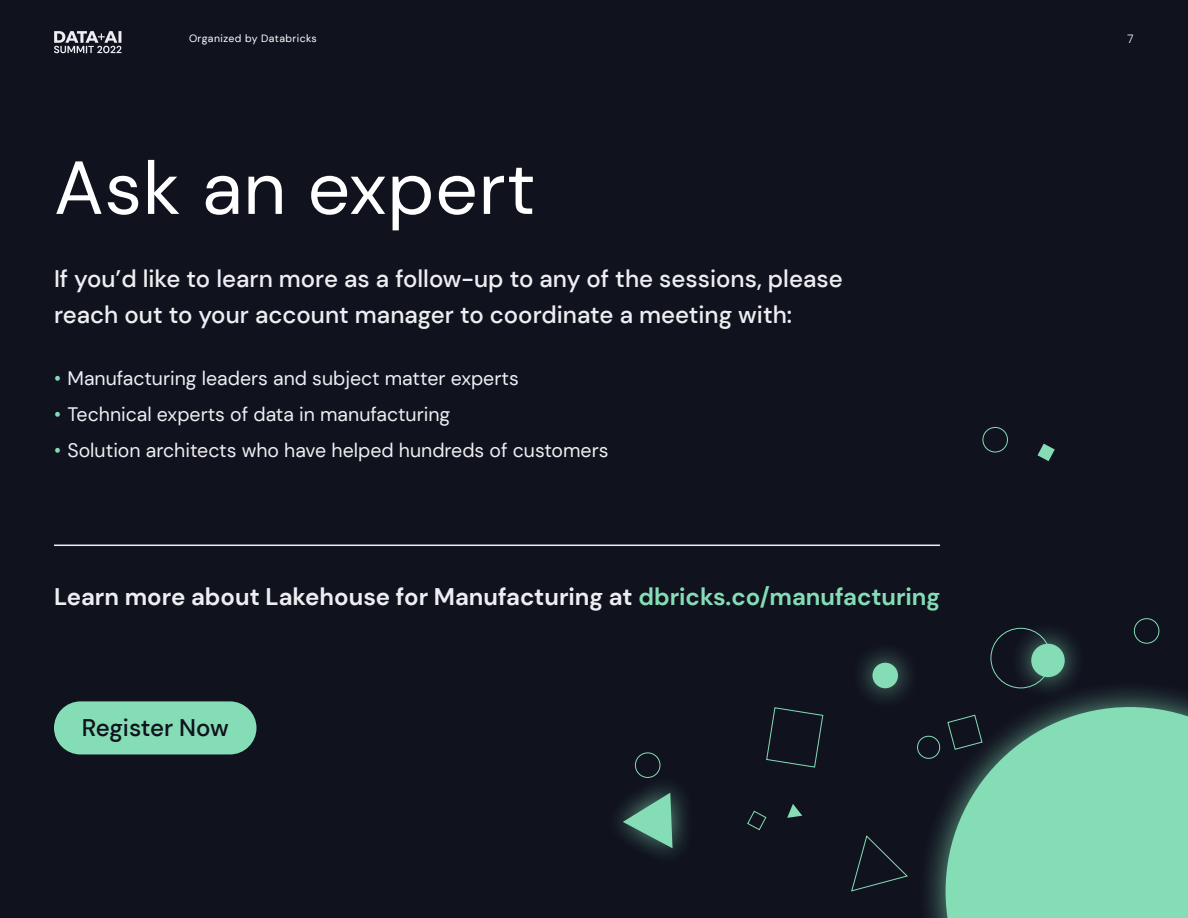
<style>
.page{position:relative;width:1188px;height:918px;background:#10121e}
.page>*{position:absolute;margin:0;border:0;box-sizing:border-box;transform-origin:0 0}
.t1{font:75px "DM Sans";letter-spacing:.01em;color:#fff}
.t2{font:500 24px/36px "DM Sans";color:#edeef1}
.t3{font:700 24px "DM Sans";color:#edeef1}
.t4{font:500 24px "DM Sans";letter-spacing:-.005em;color:#10121e}
.t5{font:19.5px "DM Sans";color:#edeef1}
.t6{font:300 12px "DM Mono";color:#edeef1}
.t7{font:10.5px "DM Sans";letter-spacing:.04em;color:#fff}
.s1{color:#85ddb5}
</style>
<div class="page">
<hr style="left:54px;top:545px;width:886px;height:1px;background:#edeef1">
<div style="left:54px;top:701px;width:203px;height:53px;background:#85ddb5;border-radius:27px"></div>
<div style="left:917px;top:678px;width:271px;height:240px;background:#85ddb5;opacity:.75"></div>
<svg style="left:946px;top:707px;width:242px;height:211px;fill:#85ddb5"></svg>
<div style="left:1008px;top:620px;width:80px;height:80px;background:#85ddb5;opacity:.75"></div>
<div style="left:1031px;top:644px;width:34px;height:33px;background:#85ddb5;border-radius:50%"></div>
<div style="left:849px;top:640px;width:72px;height:72px;background:#85ddb5;opacity:.75"></div>
<div style="left:872px;top:663px;width:26px;height:25px;background:#85ddb5;border-radius:50%"></div>
<div style="left:991px;top:628px;width:60px;height:60px;border:1px solid #85ddb5;border-radius:50%"></div>
<div style="left:917px;top:736px;width:23px;height:23px;border:1px solid #85ddb5;border-radius:50%"></div>
<div style="left:1134px;top:618px;width:25px;height:26px;border:1px solid #85ddb5;border-radius:50%"></div>
<div style="left:983px;top:427px;width:25px;height:25px;border:1px solid #85ddb5;border-radius:50%"></div>
<svg style="left:947px;top:714px;width:36px;height:36px"></svg>
<svg style="left:766px;top:707px;width:58px;height:61px"></svg>
<svg style="left:747px;top:810px;width:20px;height:21px"></svg>
<svg style="left:1038px;top:444px;width:17px;height:17px"></svg>
<svg style="left:787px;top:804px;width:15px;height:14px"></svg>
<svg style="left:851px;top:835px;width:57px;height:57px"></svg>
<svg style="left:617px;top:752px;width:70px;height:104px"></svg>
<svg style="left:54px;top:31px;width:67px;height:22px"></svg>
<p class="t7" style="left:189px;top:31px;width:129px">Organized by Databricks</p>
<p class="t6" style="left:1127px;top:31px;width:9px">7</p>
<h1 class="t1" style="left:54px;top:141px;width:483px">Ask an expert</h1>
<p class="t2" style="left:54px;top:261px;width:790px">If you’d like to learn more as a follow-up to any of the sessions, please reach out to your account manager to coordinate a meeting with:</p>
<p class="t5" style="left:54px;top:366px;width:466px"><span class="s1">•</span> Manufacturing leaders and subject matter experts</p>
<p class="t5" style="left:54px;top:402px;width:398px"><span class="s1">•</span> Technical experts of data in manufacturing</p>
<p class="t5" style="left:54px;top:438px;width:556px"><span class="s1">•</span> Solution architects who have helped hundreds of customers</p>
<p class="t3" style="left:54px;top:581px;width:888px">Learn more about Lakehouse for Manufacturing at <span class="s1">dbricks.co/manufacturing</span></p>
<p class="t4" style="left:82px;top:712px;width:148px">Register Now</p>
</div>
